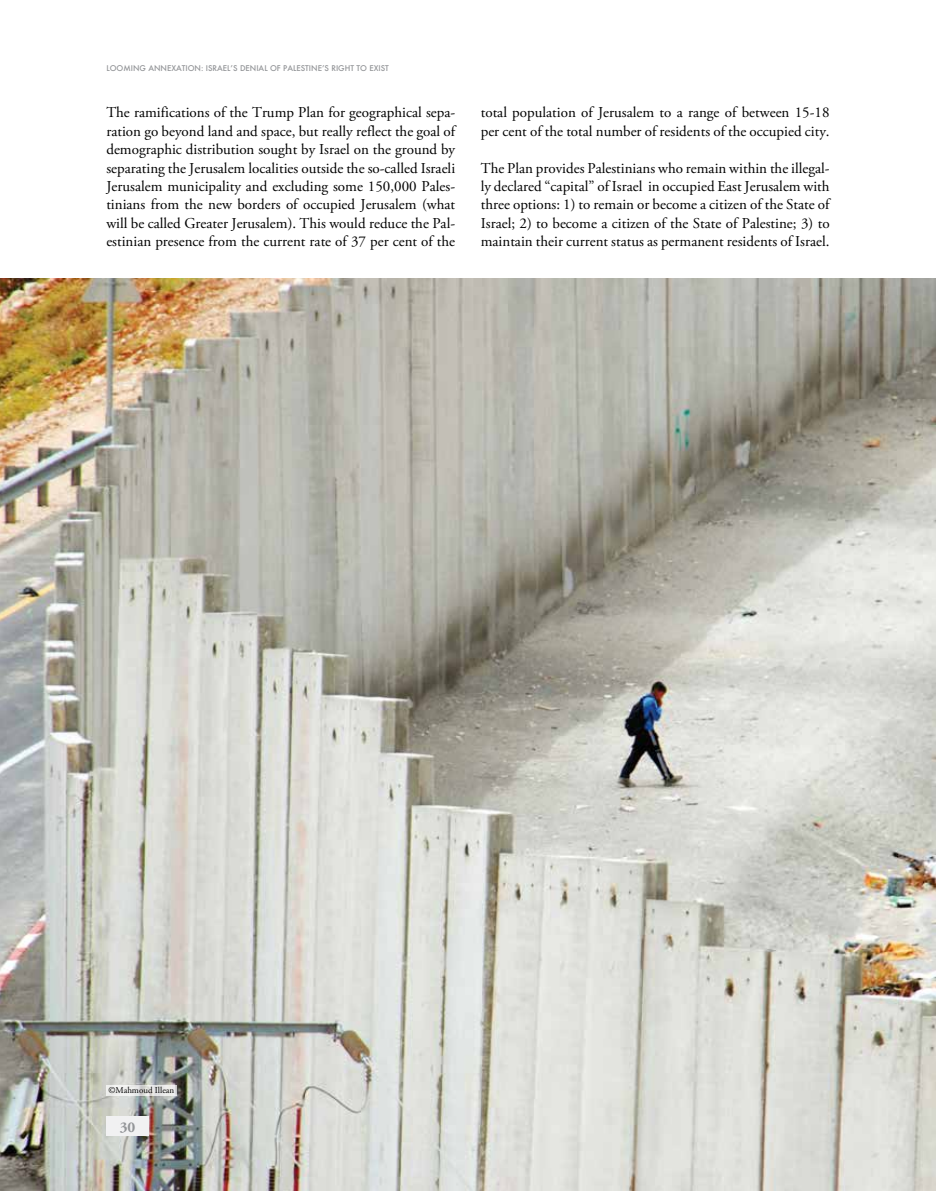
<style>
.page{position:relative;width:936px;height:1191px;background:#fff}
.page>*{position:absolute;margin:0;border:0;box-sizing:border-box;transform-origin:0 0}
.t1{font:15px/18.5px "Adobe Garamond Pro";color:#000;text-align:justify}
.t2{font:700 15px "Adobe Garamond Pro";color:#939598}
.t3{font:9px "Adobe Garamond Pro";color:#000}
.t4{font:500 7.65px "Futura";color:#939598}
</style>
<div class="page">
<img style="left:0;top:279px;width:935px;height:912px">
<svg style="left:106px;top:1084px;width:70px;height:11px"></svg>
<div style="left:106px;top:1116px;width:43px;height:20px;background:#f1f1f2"></div>
<p class="t4" style="left:106px;top:63px;width:284px">LOOMING ANNEXATION: ISRAEL’S DENIAL OF PALESTINE’S RIGHT TO EXIST</p>
<p class="t1" style="left:106px;top:104px;width:350px">The ramifications of the Trump Plan for geographical sepa&shy;ration go beyond land and space, but really reflect the goal of demographic distribution sought by Israel on the ground by separating the Jerusalem localities outside the so-called Israeli Jerusalem municipality and excluding some 150,000 Pales&shy;tinians from the new borders of occupied Jerusalem (what will be called Greater Jerusalem). This would reduce the Pal&shy;estinian presence from the current rate of 37 per cent of the</p>
<p class="t1" style="left:480px;top:104px;width:350px">total population of Jerusalem to a range of between 15-18 per cent of the total number of residents of the occupied city.</p>
<p class="t1" style="left:480px;top:159px;width:350px">The Plan provides Palestinians who remain within the illegal&shy;ly declared “capital” of Israel in occupied East Jerusalem with three options: 1) to remain or become a citizen of the State of Israel; 2) to become a citizen of the State of Palestine; 3) to maintain their current status as permanent residents of Israel.</p>
<p class="t3" style="left:108px;top:1085px;width:67px">©Mahmoud Illean</p>
<p class="t2" style="left:120px;top:1118px;width:17px">30</p>
</div>
